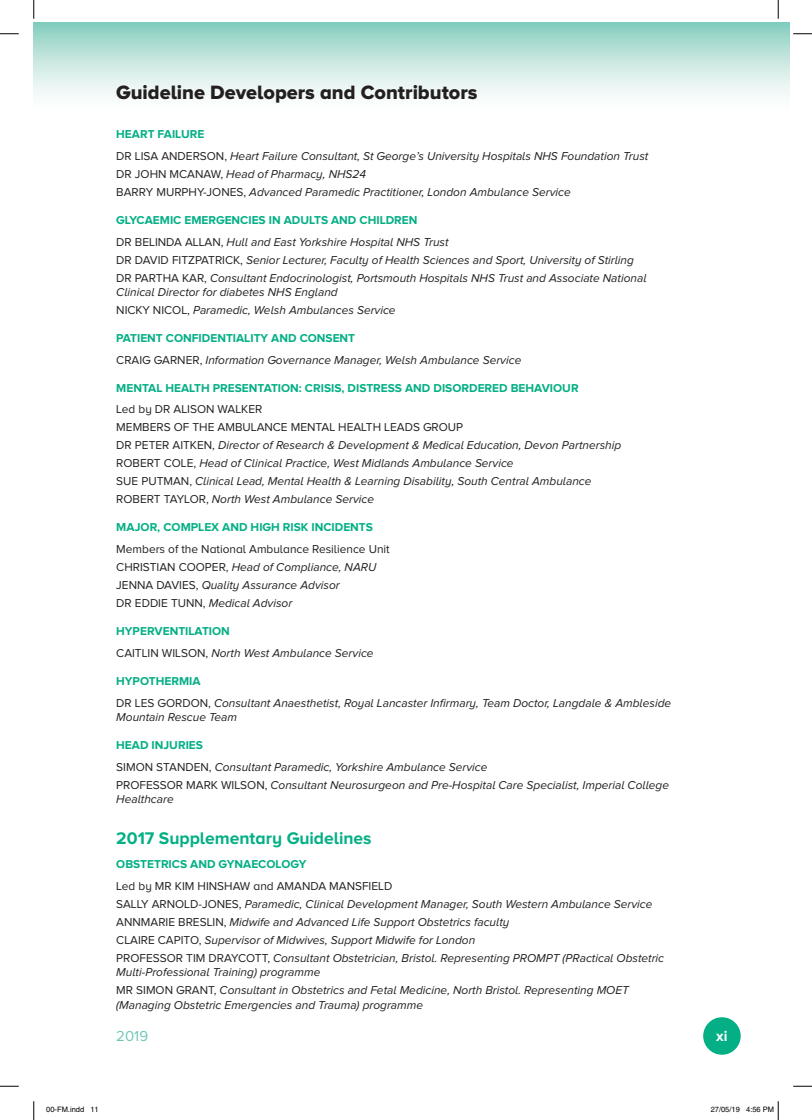
<style>
.page{position:relative;width:812px;height:1120px;background:#fff}
.page>*{position:absolute;margin:0;border:0;box-sizing:border-box;transform-origin:0 0}
.t1{font:20px "Proxima Nova A Extrabld";color:#231f20}
.t2{font:700 17.5px "Proxima Nova A";color:#04af85}
.t3{font:15px "Proxima Nova A";color:#6fc8b6}
.t4{font:700 15px "Proxima Nova A";color:#fff}
.t5{font:italic 11.88px/18px "Proxima Nova A";color:#231f20}
.t6{font:700 11.88px/21.8px "Proxima Nova A";color:#04af85}
.t7{font:11.88px/21.8px "Proxima Nova A";color:#231f20}
.t8{font:7.5px "Helvetica";color:#000}
.s1{font-weight:700;font-style:normal;color:#04af85}
.s2{font-style:normal}
.s3{font-weight:400;color:#231f20}
.s4{font-weight:400;font-style:italic;color:#231f20}
.s5{font-weight:700;color:#04af85}
</style>
<div class="page">
<div style="left:34px;top:22px;width:755px;height:91px;background:linear-gradient(to bottom,#8ccfc1,#fff)"></div>
<div style="left:703px;top:1017px;width:37px;height:38px;background:#04af85;border-radius:50%"></div>
<svg style="left:0;top:33px;width:19px;height:2px"></svg>
<svg style="left:793px;top:33px;width:19px;height:2px"></svg>
<svg style="left:0;top:1085px;width:19px;height:2px"></svg>
<svg style="left:793px;top:1085px;width:19px;height:2px"></svg>
<svg style="left:33px;top:0;width:2px;height:19px"></svg>
<svg style="left:33px;top:1101px;width:2px;height:19px"></svg>
<svg style="left:777px;top:0;width:2px;height:19px"></svg>
<svg style="left:777px;top:1101px;width:2px;height:19px"></svg>
<h1 class="t1" style="left:116px;top:81px;width:363px">Guideline Developers and Contributors</h1>
<p class="t5" style="left:116px;top:123px;width:533px;line-height:21.8px"><span class="s1">HEART FAILURE<br></span><span class="s2">DR LISA ANDERSON,</span> Heart Failure Consultant, St George’s University Hospitals NHS Foundation Trust</p>
<p class="t5" style="left:116px;top:165px;width:456px"><span class="s2">DR JOHN MCANAW,</span> Head of Pharmacy, NHS24<br><span class="s2">BARRY MURPHY-JONES,</span> Advanced Paramedic Practitioner, London Ambulance Service</p>
<p class="t6" style="left:116px;top:209px;width:334px">GLYCAEMIC EMERGENCIES IN ADULTS AND CHILDREN<br><span class="s3">DR BELINDA ALLAN,</span> <span class="s4">Hull and East Yorkshire Hospital NHS Trust</span></p>
<p class="t5" style="left:116px;top:251px;width:531px"><span class="s2">DR DAVID FITZPATRICK,</span> Senior Lecturer, Faculty of Health Sciences and Sport, University of Stirling<br><span class="s2">DR PARTHA KAR,</span> Consultant Endocrinologist, Portsmouth Hospitals NHS Trust and Associate National</p>
<p class="t5" style="left:116px;top:283px;width:281px">Clinical Director for diabetes NHS England<br><span class="s2">NICKY NICOL,</span> Paramedic, Welsh Ambulances Service</p>
<p class="t5" style="left:116px;top:327px;width:406px;line-height:21.8px"><span class="s1">PATIENT CONFIDENTIALITY AND CONSENT<br></span><span class="s2">CRAIG GARNER,</span> Information Governance Manager, Welsh Ambulance Service</p>
<p class="t6" style="left:116px;top:377px;width:464px">MENTAL HEALTH PRESENTATION: CRISIS, DISTRESS AND DISORDERED BEHAVIOUR<br><span class="s3">Led by DR ALISON WALKER</span></p>
<p class="t5" style="left:116px;top:418px;width:506px"><span class="s2">MEMBERS OF THE AMBULANCE MENTAL HEALTH LEADS GROUP<br>DR PETER AITKEN,</span> Director of Research &amp; Development &amp; Medical Education, Devon Partnership <span class="s2">ROBERT COLE,</span> Head of Clinical Practice, West Midlands Ambulance Service<br><span class="s2">SUE PUTMAN,</span> Clinical Lead, Mental Health &amp; Learning Disability, South Central Ambulance <span class="s2">ROBERT TAYLOR,</span> North West Ambulance Service</p>
<p class="t7" style="left:116px;top:516px;width:275px"><span class="s5">MAJOR, COMPLEX AND HIGH RISK INCIDENTS<br></span>Members of the National Ambulance Resilience Unit</p>
<p class="t5" style="left:116px;top:558px;width:261px"><span class="s2">CHRISTIAN COOPER,</span> Head of Compliance, NARU<br><span class="s2">JENNA DAVIES,</span> Quality Assurance Advisor<br><span class="s2">DR EDDIE TUNN,</span> Medical Advisor</p>
<p class="t5" style="left:116px;top:620px;width:259px;line-height:21.8px"><span class="s1">HYPERVENTILATION<br></span><span class="s2">CAITLIN WILSON,</span> North West Ambulance Service</p>
<p class="t5" style="left:116px;top:670px;width:556px;line-height:21.8px"><span class="s1">HYPOTHERMIA<br></span><span class="s2">DR LES GORDON,</span> Consultant Anaesthetist, Royal Lancaster Infirmary, Team Doctor, Langdale &amp; Ambleside</p>
<p class="t5" style="left:116px;top:708px;width:122px">Mountain Rescue Team</p>
<p class="t5" style="left:116px;top:734px;width:373px;line-height:21.8px"><span class="s1">HEAD INJURIES<br></span><span class="s2">SIMON STANDEN,</span> Consultant Paramedic, Yorkshire Ambulance Service</p>
<p class="t5" style="left:116px;top:777px;width:554px;line-height:14.2px"><span class="s2">PROFESSOR MARK WILSON,</span> Consultant Neurosurgeon and Pre-Hospital Care Specialist, Imperial College<br>Healthcare</p>
<p class="t2" style="left:116px;top:828px;width:257px">2017 Supplementary Guidelines</p>
<p class="t7" style="left:116px;top:853px;width:277px"><span class="s5">OBSTETRICS AND GYNAECOLOGY<br></span>Led by MR KIM HINSHAW and AMANDA MANSFIELD</p>
<p class="t5" style="left:116px;top:895px;width:549px"><span class="s2">SALLY ARNOLD-JONES,</span> Paramedic, Clinical Development Manager, South Western Ambulance Service <span class="s2">ANNMARIE BRESLIN,</span> Midwife and Advanced Life Support Obstetrics faculty<br><span class="s2">CLAIRE CAPITO,</span> Supervisor of Midwives, Support Midwife for London<br><span class="s2">PROFESSOR TIM DRAYCOTT,</span> Consultant Obstetrician, Bristol. Representing PROMPT (PRactical Obstetric</p>
<p class="t5" style="left:116px;top:963px;width:514px">Multi-Professional Training) programme<br><span class="s2">MR SIMON GRANT,</span> Consultant in Obstetrics and Fetal Medicine, North Bristol. Representing MOET</p>
<p class="t5" style="left:116px;top:995px;width:308px">(Managing Obstetric Emergencies and Trauma) programme</p>
<p class="t3" style="left:116px;top:1027px;width:33px">2019</p>
<p class="t4" style="left:716px;top:1027px;width:13px">xi</p>
<p class="t8" style="left:46px;top:1105px;width:54px">00-FM.indd 11</p>
<p class="t8" style="left:710px;top:1105px;width:65px">27/05/19 4:56 PM</p>
</div>
